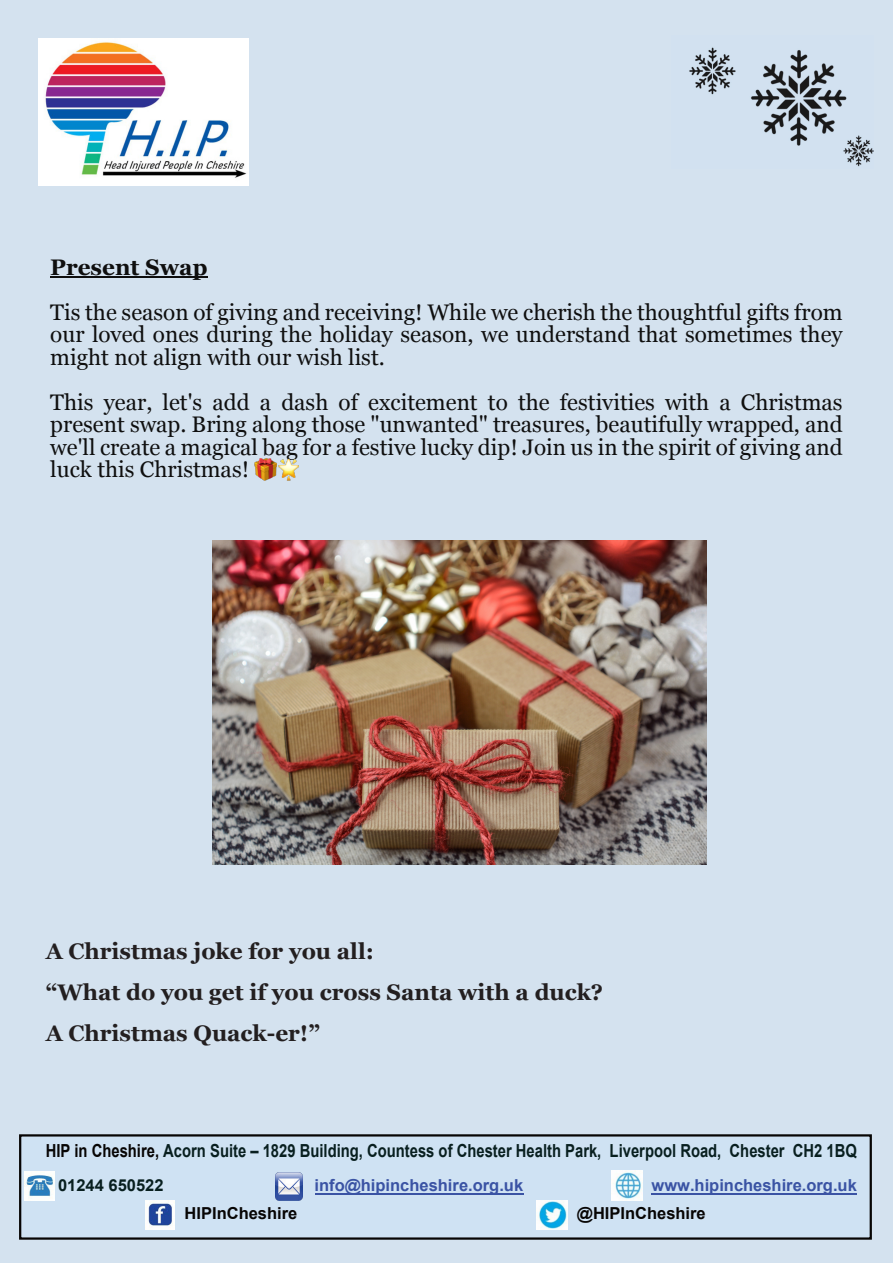
<style>
.page{position:relative;width:893px;height:1263px;background:#d4e2ef}
.page>*{position:absolute;margin:0;border:0;box-sizing:border-box;transform-origin:0 0}
.t1{font:22.5px/22.5px "Georgia";color:#0f0f0f;text-align:justify}
.t2{font:700 22.5px/40.5px "Georgia";color:#231f20}
.t3{font:700 22.5px "Georgia";color:#0f0f0f}
.t4{font:700 18px "Arial";color:#081f1f;scale:.82 1}
.t5{font:700 16.5px "Arial";color:#3a53a4}
.t6{font:700 16.5px "Arial";color:#070504}
.t7{font:700 16.5px "Arial";color:#081f1f}
.s1{color:#070504}
</style>
<div class="page">
<img style="left:212px;top:541px;width:494px;height:323px">
<img style="left:38px;top:38px;width:210px;height:148px">
<img style="left:689px;top:47px;width:184px;height:120px">
<hr style="left:50px;top:277px;width:157px;height:1px;background:#0f0f0f">
<img style="left:255px;top:458px;width:44px;height:23px">
<div style="left:19px;top:1134px;width:853px;height:106px;background:#cfe2f3;border:2px solid #070504"></div>
<hr style="left:315px;top:1193px;width:209px;height:1px;background:#3a53a4">
<hr style="left:651px;top:1193px;width:206px;height:1px;background:#3a53a4">
<img style="left:145px;top:1200px;width:30px;height:29px">
<img style="left:536px;top:1200px;width:31px;height:29px">
<img style="left:275px;top:1172px;width:28px;height:29px">
<img style="left:25px;top:1171px;width:29px;height:29px">
<img style="left:611px;top:1171px;width:32px;height:29px">
<p class="t3" style="left:50px;top:258px;width:159px">Present Swap</p>
<p class="t1" style="left:50px;top:302px;width:794px">Tis the season of giving and receiving! While we cherish the thoughtful gifts from our loved ones during the holiday season, we understand that sometimes they might not align with our wish list.</p>
<p class="t1" style="left:50px;top:392px;width:794px">This year, let's add a dash of excitement to the festivities with a Christmas present swap. Bring along those "unwanted" treasures, beautifully wrapped, and we'll create a magical bag for a festive lucky dip! Join us in the spirit of giving and luck this Christmas!</p>
<p class="t2" style="left:46px;top:933px;width:559px">A Christmas joke for you all:<br>“What do you get if you cross Santa with a duck?<br>A Christmas Quack-er!”</p>
<p class="t4" style="left:46px;top:1144px;width:991px"><span class="s1">HIP in Cheshire,</span> Acorn Suite – 1829 Building, Countess of Chester Health Park, Liverpool Road, Chester CH2 1BQ</p>
<p class="t5" style="left:315px;top:1179px;width:210px">info@hipincheshire.org.uk</p>
<p class="t5" style="left:651px;top:1179px;width:207px">www.hipincheshire.org.uk</p>
<p class="t6" style="left:185px;top:1207px;width:114px">HIPInCheshire</p>
<p class="t6" style="left:577px;top:1207px;width:130px">@HIPInCheshire</p>
<p class="t7" style="left:58px;top:1178px;width:107px">01244 650522</p>
</div>
